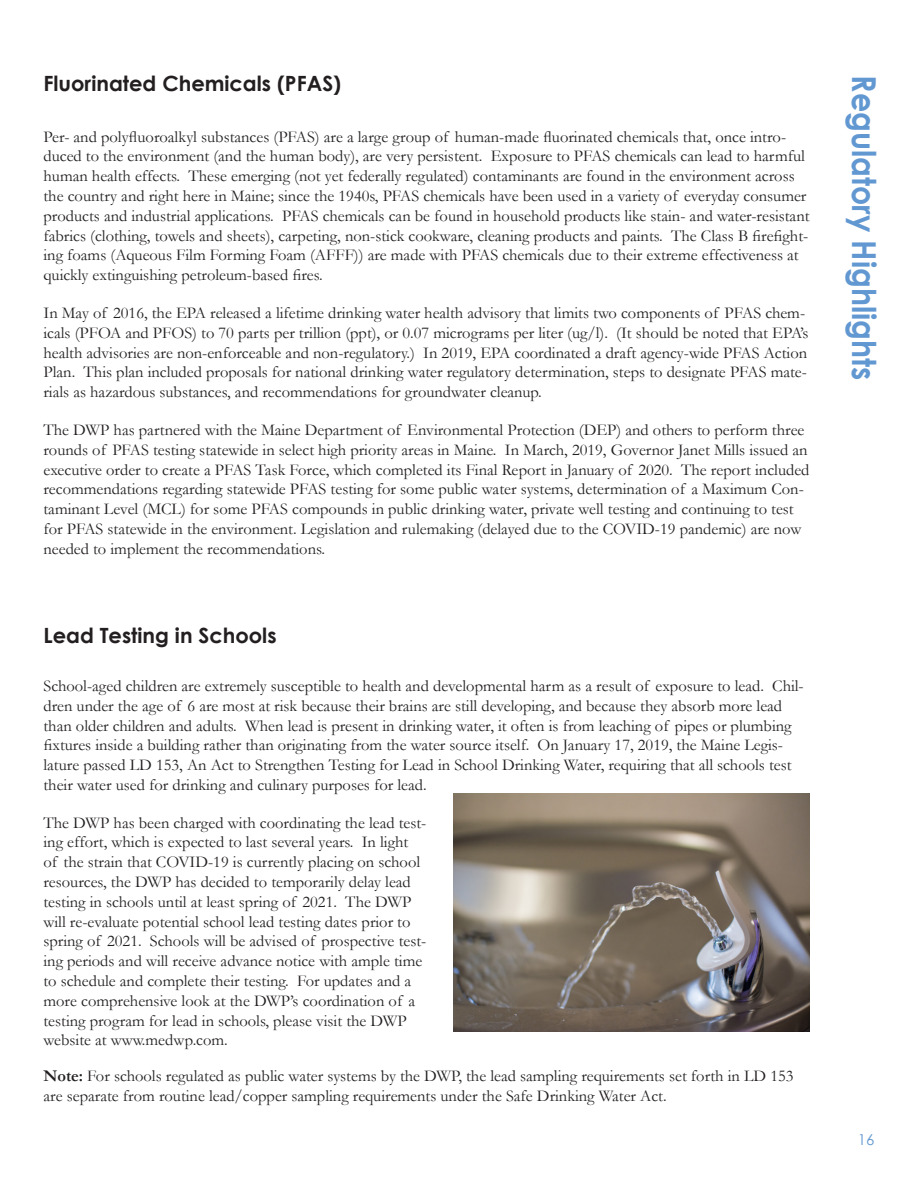
<style>
.page{position:relative;width:918px;height:1188px;background:#fff}
.page>*{position:absolute;margin:0;border:0;box-sizing:border-box;transform-origin:0 0}
.t1{font:700 33px "Century Gothic";color:#6298d1;scale:.91 1}
.t2{font:700 21px "Century Gothic";color:#231f20}
.t3{font:16.5px/19.8px "Garamond";color:#231f20}
.t4{font:15px "Century Gothic";color:#6298d1}
.s1{font-weight:700}
</style>
<div class="page">
<img style="left:454px;top:794px;width:356px;height:237px">
<p class="t2" style="left:44px;top:68px;width:299px">Fluorinated Chemicals (PFAS)</p>
<p class="t3" style="left:44px;top:126px;width:768px">Per- and polyfluoroalkyl substances (PFAS) are a large group of human-made fluorinated chemicals that, once intro&shy;duced to the environment (and the human body), are very persistent. Exposure to PFAS chemicals can lead to harmful human health effects. These emerging (not yet federally regulated) contaminants are found in the environment across the country and right here in Maine; since the 1940s, PFAS chemicals have been used in a variety of everyday consumer products and industrial applications. PFAS chemicals can be found in household products like stain- and water-resistant fabrics (clothing, towels and sheets), carpeting, non-stick cookware, cleaning products and paints. The Class B firefight&shy;ing foams (Aqueous Film Forming Foam (AFFF)) are made with PFAS chemicals due to their extreme effectiveness at quickly extinguishing petroleum-based fires.</p>
<p class="t3" style="left:44px;top:302px;width:767px">In May of 2016, the EPA released a lifetime drinking water health advisory that limits two components of PFAS chem&shy;icals (PFOA and PFOS) to 70 parts per trillion (ppt), or 0.07 micrograms per liter (ug/l). (It should be noted that EPA’s health advisories are non-enforceable and non-regulatory.) In 2019, EPA coordinated a draft agency-wide PFAS Action Plan. This plan included proposals for national drinking water regulatory determination, steps to designate PFAS mate&shy;rials as hazardous substances, and recommendations for groundwater cleanup.</p>
<p class="t3" style="left:44px;top:419px;width:767px">The DWP has partnered with the Maine Department of Environmental Protection (DEP) and others to perform three rounds of PFAS testing statewide in select high priority areas in Maine. In March, 2019, Governor Janet Mills issued an executive order to create a PFAS Task Force, which completed its Final Report in January of 2020. The report included recommendations regarding statewide PFAS testing for some public water systems, determination of a Maximum Con&shy;taminant Level (MCL) for some PFAS compounds in public drinking water, private well testing and continuing to test for PFAS statewide in the environment. Legislation and rulemaking (delayed due to the COVID-19 pandemic) are now needed to implement the recommendations.</p>
<p class="t2" style="left:44px;top:619px;width:235px">Lead Testing in Schools</p>
<p class="t3" style="left:44px;top:676px;width:762px">School-aged children are extremely susceptible to health and developmental harm as a result of exposure to lead. Chil&shy;dren under the age of 6 are most at risk because their brains are still developing, and because they absorb more lead than older children and adults. When lead is present in drinking water, it often is from leaching of pipes or plumbing fixtures inside a building rather than originating from the water source itself. On January 17, 2019, the Maine Legis&shy;lature passed LD 153, An Act to Strengthen Testing for Lead in School Drinking Water, requiring that all schools test their water used for drinking and culinary purposes for lead.</p>
<p class="t3" style="left:44px;top:812px;width:384px">The DWP has been charged with coordinating the lead test&shy;ing effort, which is expected to last several years. In light<br>of the strain that COVID-19 is currently placing on school resources, the DWP has decided to temporarily delay lead testing in schools until at least spring of 2021. The DWP will re-evaluate potential school lead testing dates prior to spring of 2021. Schools will be advised of prospective test&shy;ing periods and will receive advance notice with ample time to schedule and complete their testing. For updates and a more comprehensive look at the DWP’s coordination of a testing program for lead in schools, please visit the DWP website at www.medwp.com.</p>
<p class="t3" style="left:44px;top:1066px;width:752px"><span class="s1">Note:</span> For schools regulated as public water systems by the DWP, the lead sampling requirements set forth in LD 153 are separate from routine lead/copper sampling requirements under the Safe Drinking Water Act.</p>
<p class="t1" style="left:889px;top:75px;width:336px;rotate:90deg">Regulatory Highlights</p>
<p class="t4" style="left:858px;top:1129px;width:18px">16</p>
</div>
